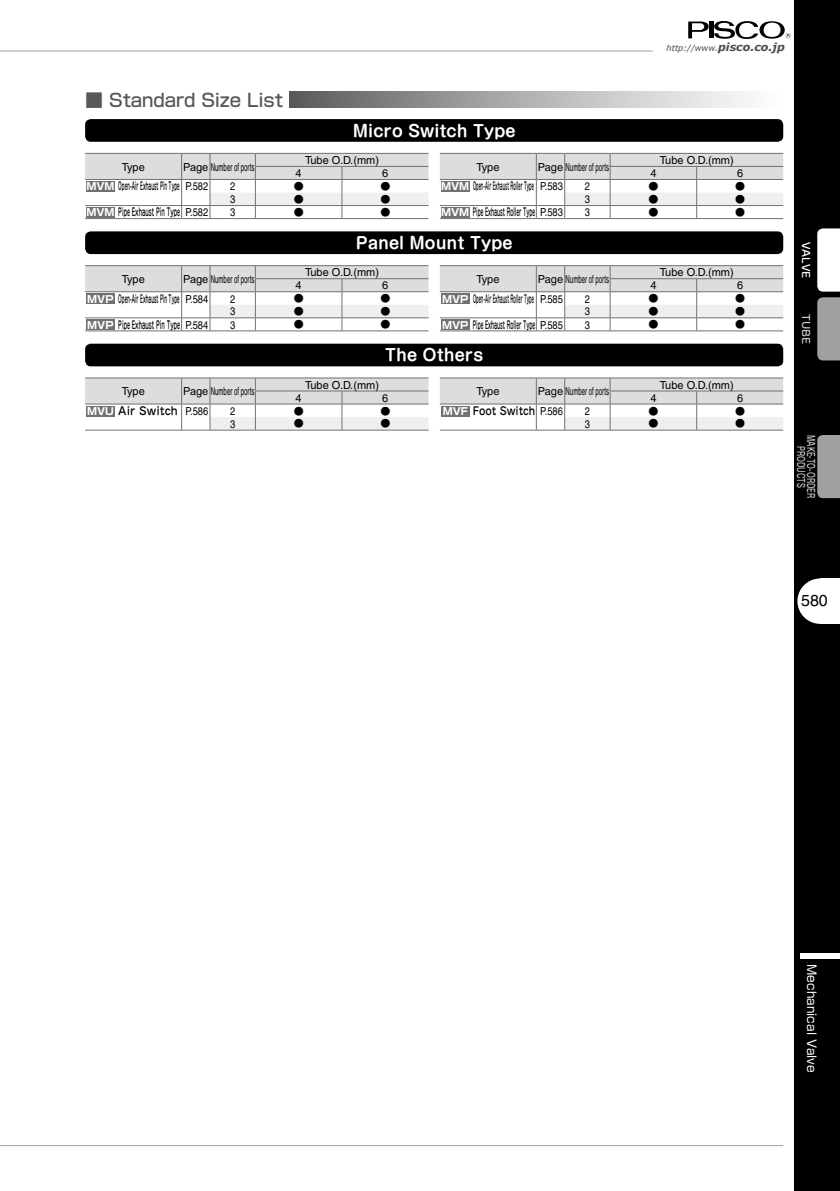
<style>
.page{position:relative;width:840px;height:1191px;background:#fff}
.page>*{position:absolute;margin:0;border:0;box-sizing:border-box;transform-origin:0 0}
.t1{font:500 18px "Shin Go Pr 6";color:#595757}
.t2{font:700 16px "Shin M Go Pr 6 De";color:#fff}
.t3{font:16px "Helvetica LT Std";color:#000}
.t4{font:12px "Shin Go Pr 6";color:#fff}
.t5{font:11px "Helvetica LT Std";color:#000}
.t6{font:500 11px "Jun 34 Pro";color:#000;scale:.36 1}
.t7{font:500 11px "Jun 34 Pro";color:#000;scale:.4 1}
.t8{font:500 11px "Jun 34 Pro";color:#000;scale:.44 1}
.t9{font:500 11px "Jun 34 Pro";color:#000;scale:.49 1}
.t10{font:500 11px "Jun 34 Pro";color:#000;scale:.93 1}
.t11{font:500 11px "Jun 34 Pro";color:#000}
.t12{font:11px "Helvetica LT Std";color:#000;scale:.85 1}
.t13{font:300 10px "Shin Go Pr 6";color:#000}
.t14{font:500 10px/10px "Shin M Go Pr 6";color:#c9caca;text-align:center;scale:.66 1}
.t15{font:500 10px "Shin M Go Pr 6";color:#fff}
.t16{font:500 10px "Shin M Go Pr 6";color:#c9caca}
.t17{font:italic 8.2px "Verdana";color:#4d4d4d}
.s1{font-weight:700;font-size:11px}
.s2{font-family:"Shin Go Pr 6";font-weight:700;font-size:10px;color:#fff}
.s3{font-family:"Helvetica LT Std";font-weight:400}
</style>
<div class="page">
<div style="left:794px;top:0;width:45px;height:1191px;background:#000"></div>
<svg style="left:688px;top:21px;width:102px;height:18px"></svg>
<svg style="left:797px;top:578px;width:22px;height:46px"></svg>
<div style="left:819px;top:578px;width:20px;height:46px;background:#fff"></div>
<hr style="left:0;top:51px;width:652px;height:1px;background:#9fa0a0">
<hr style="left:0;top:1145px;width:782px;height:1px;background:#9fa0a0">
<div style="left:799px;top:952px;width:40px;height:6px;background:#fff"></div>
<svg style="left:817px;top:228px;width:22px;height:132px;background:#c1c1c1"></svg>
<svg style="left:817px;top:435px;width:22px;height:63px"></svg>
<svg style="left:85px;top:153px;width:343px;height:66px"></svg>
<hr style="left:210px;top:205px;width:45px;height:1px;background:#727171">
<hr style="left:255px;top:205px;width:87px;height:1px;background:#727171">
<hr style="left:342px;top:205px;width:86px;height:1px;background:#727171">
<div style="left:86px;top:181px;width:29px;height:11px;background:#727171"></div>
<div style="left:86px;top:207px;width:29px;height:10px;background:#727171"></div>
<div style="left:289px;top:92px;width:493px;height:16px;background:linear-gradient(to right,#5e5d5e,#fff)"></div>
<div style="left:85px;top:119px;width:697px;height:23px;background:#000;border-radius:6px"></div>
<svg style="left:439px;top:153px;width:343px;height:66px"></svg>
<hr style="left:564px;top:205px;width:45px;height:1px;background:#727171">
<hr style="left:609px;top:205px;width:87px;height:1px;background:#727171">
<hr style="left:696px;top:205px;width:86px;height:1px;background:#727171">
<div style="left:441px;top:181px;width:28px;height:11px;background:#727171"></div>
<div style="left:441px;top:207px;width:28px;height:10px;background:#727171"></div>
<svg style="left:85px;top:265px;width:343px;height:66px"></svg>
<hr style="left:210px;top:317px;width:45px;height:1px;background:#727171">
<hr style="left:255px;top:317px;width:87px;height:1px;background:#727171">
<hr style="left:342px;top:317px;width:86px;height:1px;background:#727171">
<div style="left:86px;top:294px;width:29px;height:10px;background:#727171"></div>
<div style="left:86px;top:320px;width:29px;height:10px;background:#727171"></div>
<div style="left:85px;top:231px;width:697px;height:23px;background:#000;border-radius:6px"></div>
<svg style="left:439px;top:265px;width:343px;height:66px"></svg>
<hr style="left:564px;top:317px;width:45px;height:1px;background:#727171">
<hr style="left:609px;top:317px;width:87px;height:1px;background:#727171">
<hr style="left:696px;top:317px;width:86px;height:1px;background:#727171">
<div style="left:441px;top:294px;width:28px;height:10px;background:#727171"></div>
<div style="left:441px;top:320px;width:28px;height:10px;background:#727171"></div>
<svg style="left:85px;top:377px;width:343px;height:54px"></svg>
<hr style="left:210px;top:430px;width:45px;height:1px;background:#727171">
<hr style="left:255px;top:430px;width:87px;height:1px;background:#727171">
<hr style="left:342px;top:430px;width:86px;height:1px;background:#727171">
<div style="left:86px;top:406px;width:29px;height:10px;background:#727171"></div>
<div style="left:85px;top:344px;width:697px;height:22px;background:#000;border-radius:6px"></div>
<svg style="left:439px;top:377px;width:343px;height:54px"></svg>
<hr style="left:564px;top:430px;width:45px;height:1px;background:#727171">
<hr style="left:609px;top:430px;width:87px;height:1px;background:#727171">
<hr style="left:696px;top:430px;width:86px;height:1px;background:#727171">
<div style="left:441px;top:406px;width:28px;height:10px;background:#727171"></div>
<p class="t17" style="left:666px;top:42px;width:120px">http://www.<span class="s1">pisco.co.jp</span></p>
<h1 class="t1" style="left:85px;top:85px;width:199px">■ Standard Size List</h1>
<p class="t5" style="left:122px;top:160px;width:25px">Type</p>
<p class="t5" style="left:183px;top:160px;width:73px">Page Number of ports</p>
<h2 class="t2" style="left:353px;top:117px;width:164px">Micro Switch Type</h2>
<p class="t5" style="left:476px;top:160px;width:25px">Type</p>
<p class="t5" style="left:537px;top:160px;width:73px">Page Number of ports</p>
<p class="t5" style="left:305px;top:154px;width:75px">Tube O.D.(mm)</p>
<p class="t5" style="left:295px;top:167px;width:8px">4</p>
<p class="t5" style="left:382px;top:167px;width:8px">6</p>
<p class="t5" style="left:659px;top:154px;width:75px">Tube O.D.(mm)</p>
<p class="t5" style="left:650px;top:167px;width:8px">4</p>
<p class="t5" style="left:736px;top:167px;width:8px">6</p>
<p class="t7" style="left:86px;top:177px;width:306px"><span class="s2">MVM</span> Open-Air Exhaust Pin Type <span class="s3">P.582</span></p>
<p class="t12" style="left:230px;top:180px;width:8px">2</p>
<p class="t13" style="left:293px;top:178px;width:11px">●</p>
<p class="t13" style="left:380px;top:178px;width:11px">●</p>
<p class="t12" style="left:230px;top:193px;width:8px">3</p>
<p class="t13" style="left:293px;top:191px;width:11px">●</p>
<p class="t13" style="left:380px;top:191px;width:11px">●</p>
<p class="t9" style="left:86px;top:203px;width:250px"><span class="s2">MVM</span> Pipe Exhaust Pin Type <span class="s3">P.582</span></p>
<p class="t12" style="left:230px;top:206px;width:8px">3</p>
<p class="t13" style="left:293px;top:204px;width:11px">●</p>
<p class="t13" style="left:380px;top:204px;width:11px">●</p>
<p class="t6" style="left:441px;top:177px;width:340px"><span class="s2">MVM</span> Open-Air Exhaust Roller Type <span class="s3">P.583</span></p>
<p class="t12" style="left:584px;top:180px;width:8px">2</p>
<p class="t13" style="left:648px;top:178px;width:11px">●</p>
<p class="t13" style="left:734px;top:178px;width:11px">●</p>
<p class="t12" style="left:584px;top:193px;width:8px">3</p>
<p class="t13" style="left:648px;top:191px;width:11px">●</p>
<p class="t13" style="left:734px;top:191px;width:11px">●</p>
<p class="t8" style="left:441px;top:203px;width:278px"><span class="s2">MVM</span> Pipe Exhaust Roller Type <span class="s3">P.583</span></p>
<p class="t12" style="left:584px;top:206px;width:8px">3</p>
<p class="t13" style="left:648px;top:204px;width:11px">●</p>
<p class="t13" style="left:734px;top:204px;width:11px">●</p>
<p class="t5" style="left:122px;top:273px;width:25px">Type</p>
<p class="t5" style="left:183px;top:273px;width:73px">Page Number of ports</p>
<h2 class="t2" style="left:355px;top:229px;width:158px">Panel Mount Type</h2>
<p class="t5" style="left:476px;top:273px;width:25px">Type</p>
<p class="t5" style="left:537px;top:273px;width:73px">Page Number of ports</p>
<p class="t5" style="left:305px;top:266px;width:75px">Tube O.D.(mm)</p>
<p class="t5" style="left:295px;top:279px;width:8px">4</p>
<p class="t5" style="left:382px;top:279px;width:8px">6</p>
<p class="t5" style="left:659px;top:266px;width:75px">Tube O.D.(mm)</p>
<p class="t5" style="left:650px;top:279px;width:8px">4</p>
<p class="t5" style="left:736px;top:279px;width:8px">6</p>
<p class="t7" style="left:87px;top:290px;width:304px"><span class="s2">MVP</span> Open-Air Exhaust Pin Type <span class="s3">P.584</span></p>
<p class="t12" style="left:230px;top:292px;width:8px">2</p>
<p class="t13" style="left:293px;top:290px;width:11px">●</p>
<p class="t13" style="left:380px;top:290px;width:11px">●</p>
<p class="t12" style="left:230px;top:305px;width:8px">3</p>
<p class="t13" style="left:293px;top:303px;width:11px">●</p>
<p class="t13" style="left:380px;top:303px;width:11px">●</p>
<p class="t9" style="left:87px;top:316px;width:248px"><span class="s2">MVP</span> Pipe Exhaust Pin Type <span class="s3">P.584</span></p>
<p class="t12" style="left:230px;top:318px;width:8px">3</p>
<p class="t13" style="left:293px;top:316px;width:11px">●</p>
<p class="t13" style="left:380px;top:316px;width:11px">●</p>
<p class="t6" style="left:442px;top:290px;width:337px"><span class="s2">MVP</span> Open-Air Exhaust Roller Type <span class="s3">P.585</span></p>
<p class="t12" style="left:584px;top:292px;width:8px">2</p>
<p class="t13" style="left:648px;top:290px;width:11px">●</p>
<p class="t13" style="left:734px;top:290px;width:11px">●</p>
<p class="t12" style="left:584px;top:305px;width:8px">3</p>
<p class="t13" style="left:648px;top:303px;width:11px">●</p>
<p class="t13" style="left:734px;top:303px;width:11px">●</p>
<p class="t8" style="left:442px;top:316px;width:276px"><span class="s2">MVP</span> Pipe Exhaust Roller Type <span class="s3">P.585</span></p>
<p class="t12" style="left:584px;top:318px;width:8px">3</p>
<p class="t13" style="left:648px;top:316px;width:11px">●</p>
<p class="t13" style="left:734px;top:316px;width:11px">●</p>
<p class="t5" style="left:122px;top:385px;width:25px">Type</p>
<p class="t5" style="left:183px;top:385px;width:73px">Page Number of ports</p>
<h2 class="t2" style="left:385px;top:342px;width:100px">The Others</h2>
<p class="t5" style="left:476px;top:385px;width:25px">Type</p>
<p class="t5" style="left:537px;top:385px;width:73px">Page Number of ports</p>
<p class="t5" style="left:305px;top:378px;width:75px">Tube O.D.(mm)</p>
<p class="t5" style="left:295px;top:391px;width:8px">4</p>
<p class="t5" style="left:382px;top:391px;width:8px">6</p>
<p class="t5" style="left:659px;top:378px;width:75px">Tube O.D.(mm)</p>
<p class="t5" style="left:650px;top:391px;width:8px">4</p>
<p class="t5" style="left:736px;top:391px;width:8px">6</p>
<p class="t11" style="left:87px;top:402px;width:123px"><span class="s2">MVU</span> Air Switch <span class="s3">P.586</span></p>
<p class="t12" style="left:230px;top:404px;width:8px">2</p>
<p class="t13" style="left:293px;top:402px;width:11px">●</p>
<p class="t13" style="left:380px;top:402px;width:11px">●</p>
<p class="t12" style="left:230px;top:417px;width:8px">3</p>
<p class="t13" style="left:293px;top:415px;width:11px">●</p>
<p class="t13" style="left:380px;top:415px;width:11px">●</p>
<p class="t10" style="left:442px;top:402px;width:131px"><span class="s2">MVF</span> Foot Switch <span class="s3">P.586</span></p>
<p class="t12" style="left:584px;top:404px;width:8px">2</p>
<p class="t13" style="left:648px;top:402px;width:11px">●</p>
<p class="t13" style="left:734px;top:402px;width:11px">●</p>
<p class="t12" style="left:584px;top:417px;width:8px">3</p>
<p class="t13" style="left:648px;top:415px;width:11px">●</p>
<p class="t13" style="left:734px;top:415px;width:11px">●</p>
<p class="t15" style="left:813px;top:242px;width:38px;rotate:90deg">VALVE</p>
<p class="t16" style="left:813px;top:314px;width:32px;rotate:90deg">TUBE</p>
<p class="t14" style="left:815px;top:435px;width:97px;rotate:90deg">MAKE-TO-ORDER<br>PRODUCTS</p>
<h2 class="t3" style="left:800px;top:591px;width:28px">580</h2>
<p class="t4" style="left:821px;top:964px;width:110px;rotate:90deg">Mechanical Valve</p>
</div>
